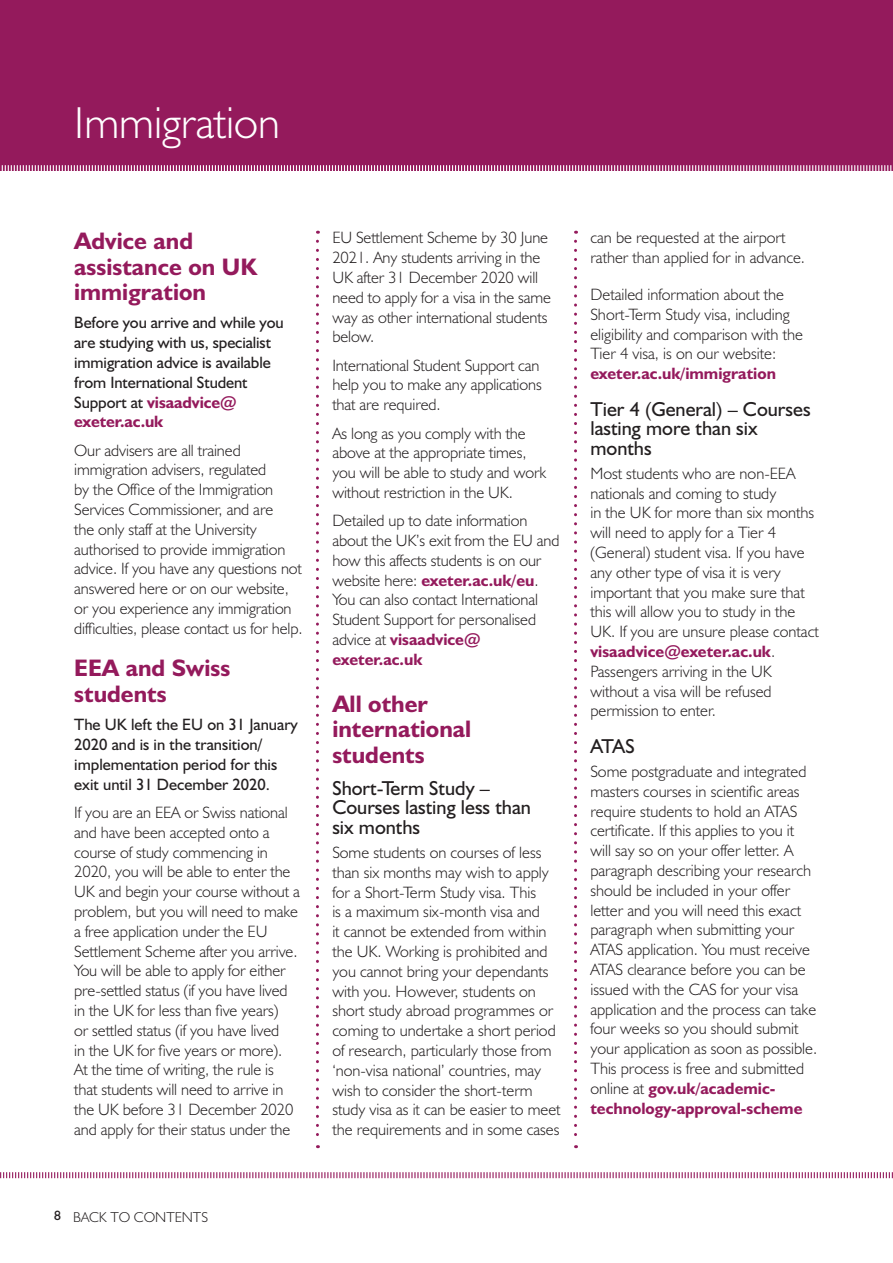
<style>
.page{position:relative;width:893px;height:1263px;background:#fff}
.page>*{position:absolute;margin:0;border:0;box-sizing:border-box;transform-origin:0 0}
.t1{font:300 45px "Humanist 521 BT";color:#fff}
.t2{font:700 24px/25.5px "Humanist 521 BT";color:#941a5c}
.t3{font:20.25px/19.5px "Humanist 521 BT";color:#231f20}
.t4{font:300 16.5px/19.8px "Humanist 521 BT";color:#231f20}
.t5{font:16.5px/19.8px "Humanist 521 BT";letter-spacing:-.005em;color:#231f20}
.t6{font:700 16.5px "Humanist 521 BT";color:#941a5c}
.t7{font:300 14.4px "Humanist 521 BT";color:#231f20}
.s1{font-weight:700;color:#941a5c}
.s2{font-weight:400;font-size:13.5px}
</style>
<div class="page">
<div style="left:0;top:0;width:893px;height:170px;background:#941a5c"></div>
<svg style="left:316px;top:241px;width:3px;height:907px"></svg>
<svg style="left:574px;top:241px;width:3px;height:907px"></svg>
<svg style="left:0;top:165px;width:893px;height:6px"></svg>
<svg style="left:0;top:1172px;width:893px;height:7px"></svg>
<h1 class="t1" style="left:74px;top:95px;width:207px">Immigration</h1>
<h2 class="t2" style="left:74px;top:228px;width:184px">Advice and assistance on UK immigration</h2>
<p class="t5" style="left:74px;top:312px;width:211px">Before you arrive and while you are studying with us, specialist immigration advice is available from International Student<br>Support at <span class="s1">visaadvice@ exeter.ac.uk</span></p>
<p class="t4" style="left:74px;top:440px;width:230px">Our advisers are all trained immigration advisers, regulated<br>by the Office of the Immigration Services Commissioner, and are<br>the only staff at the University authorised to provide immigration advice. If you have any questions not answered here or on our website, or you experience any immigration difficulties, please contact us for help.</p>
<h2 class="t2" style="left:74px;top:655px;width:157px">EEA and Swiss students</h2>
<p class="t5" style="left:74px;top:714px;width:225px">The UK left the EU on 31 January<br>2020 and is in the transition/ implementation period for this exit until 31 December 2020.</p>
<p class="t4" style="left:74px;top:802px;width:227px">If you are an EEA or Swiss national and have been accepted onto a course of study commencing in 2020, you will be able to enter the UK and begin your course without a problem, but you will need to make a free application under the EU Settlement Scheme after you arrive.<br>You will be able to apply for either pre-settled status (if you have lived in the UK for less than five years)<br>or settled status (if you have lived<br>in the UK for five years or more).<br>At the time of writing, the rule is that students will need to arrive in the UK before 31 December 2020 and apply for their status under the</p>
<p class="t7" style="left:54px;top:1208px;width:155px"><span class="s2">8</span> BACK TO CONTENTS</p>
<p class="t4" style="left:332px;top:227px;width:220px">EU Settlement Scheme by 30 June<br>2021. Any students arriving in the<br>UK after 31 December 2020 will need to apply for a visa in the same way as other international students below.</p>
<p class="t4" style="left:332px;top:355px;width:211px">International Student Support can help you to make any applications that are required.</p>
<p class="t4" style="left:332px;top:423px;width:215px">As long as you comply with the above at the appropriate times, you will be able to study and work without restriction in the UK.</p>
<p class="t4" style="left:332px;top:510px;width:229px">Detailed up to date information about the UK’s exit from the EU and how this affects students is on our website here: <span class="s1">exeter.ac.uk/eu</span>.<br>You can also contact International<br>Student Support for personalised advice at <span class="s1">visaadvice@ exeter.ac.uk</span></p>
<h2 class="t2" style="left:332px;top:690px;width:141px">All other international students</h2>
<p class="t3" style="left:332px;top:778px;width:200px">Short-Term Study –<br>Courses lasting less than six months</p>
<p class="t4" style="left:332px;top:842px;width:230px">Some students on courses of less than six months may wish to apply for a Short-Term Study visa. This<br>is a maximum six-month visa and<br>it cannot be extended from within the UK. Working is prohibited and you cannot bring your dependants with you. However, students on short study abroad programmes or coming to undertake a short period of research, particularly those from ‘non-visa national’ countries, may wish to consider the short-term study visa as it can be easier to meet the requirements and in some cases</p>
<p class="t4" style="left:590px;top:227px;width:216px">can be requested at the airport rather than applied for in advance.</p>
<p class="t4" style="left:590px;top:284px;width:214px">Detailed information about the Short-Term Study visa, including eligibility and comparison with the Tier 4 visa, is on our website:</p>
<p class="t6" style="left:590px;top:363px;width:187px">exeter.ac.uk/immigration</p>
<p class="t3" style="left:590px;top:399px;width:222px">Tier 4 (General) – Courses lasting more than six months</p>
<p class="t4" style="left:590px;top:463px;width:230px">Most students who are non-EEA nationals and coming to study<br>in the UK for more than six months will need to apply for a Tier 4 (General) student visa. If you have any other type of visa it is very important that you make sure that this will allow you to study in the<br>UK. If you are unsure please contact <span class="s1">visaadvice@exeter.ac.uk</span>.<br>Passengers arriving in the UK without a visa will be refused permission to enter.</p>
<p class="t3" style="left:590px;top:736px;width:46px">ATAS</p>
<p class="t4" style="left:590px;top:761px;width:228px">Some postgraduate and integrated masters courses in scientific areas require students to hold an ATAS certificate. If this applies to you it will say so on your offer letter. A paragraph describing your research should be included in your offer letter and you will need this exact paragraph when submitting your ATAS application. You must receive ATAS clearance before you can be issued with the CAS for your visa application and the process can take four weeks so you should submit your application as soon as possible.<br>This process is free and submitted online at <span class="s1">gov.uk/academic&shy;technology-approval-scheme</span></p>
</div>
